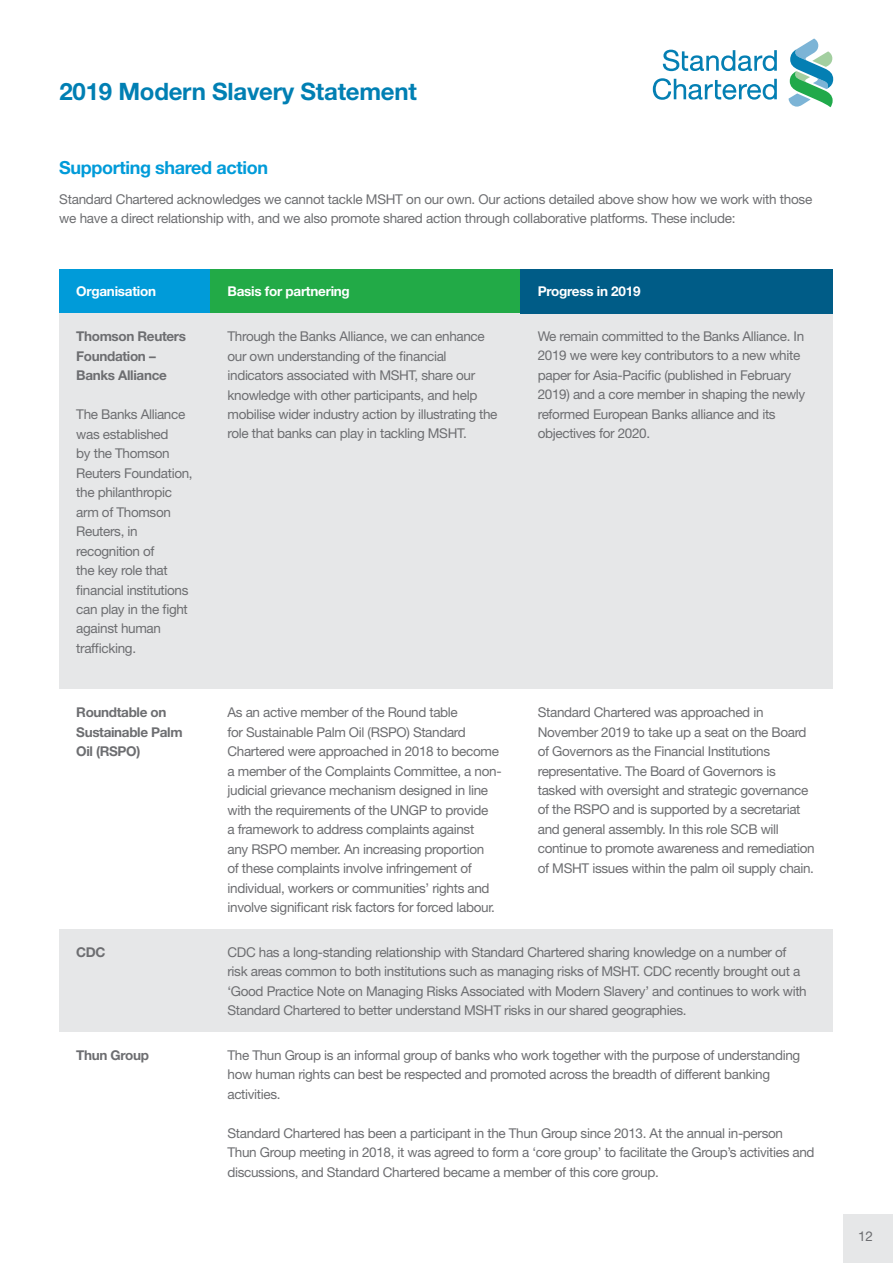
<style>
.page{position:relative;width:893px;height:1263px;background:#fff}
.page>*{position:absolute;margin:0;border:0;box-sizing:border-box;transform-origin:0 0}
.t1{font:700 24px "Helvetica Neue";letter-spacing:-.01em;color:#007fb3}
.t2{font:700 18px "Helvetica Neue";letter-spacing:-.02em;color:#009bd9}
.t3{font:13.5px/19.5px "Helvetica Neue";letter-spacing:-.025em;color:#6d6e71}
.t4{font:700 13.5px/19.5px "Helvetica Neue";letter-spacing:-.025em;color:#6d6e71}
.t5{font:700 13.5px "Helvetica Neue";letter-spacing:-.02em;color:#fff}
</style>
<div class="page">
<svg style="left:663px;top:50px;width:114px;height:21px"></svg>
<svg style="left:653px;top:78px;width:124px;height:22px"></svg>
<svg style="left:788px;top:39px;width:45px;height:68px"></svg>
<div style="left:59px;top:269px;width:151px;height:44px;background:#009bd9"></div>
<div style="left:210px;top:269px;width:311px;height:44px;background:#22aa47"></div>
<div style="left:59px;top:313px;width:151px;height:377px;background:#e6e7e8"></div>
<div style="left:210px;top:313px;width:311px;height:377px;background:#e6e7e8"></div>
<div style="left:521px;top:313px;width:312px;height:377px;background:#e6e7e8"></div>
<div style="left:210px;top:929px;width:623px;height:103px;background:#e6e7e8"></div>
<div style="left:59px;top:929px;width:151px;height:103px;background:#e6e7e8"></div>
<div style="left:844px;top:1214px;width:49px;height:49px;background:#e6e7e8"></div>
<div style="left:521px;top:269px;width:312px;height:44px;background:#005c87"></div>
<h1 class="t1" style="left:60px;top:77px;width:359px">2019 Modern Slavery Statement</h1>
<h4 class="t2" style="left:59px;top:156px;width:210px">Supporting shared action</h4>
<p class="t3" style="left:59px;top:189px;width:754px">Standard Chartered acknowledges we cannot tackle MSHT on our own. Our actions detailed above show how we work with those we have a direct relationship with, and we also promote shared action through collaborative platforms. These include:</p>
<p class="t5" style="left:76px;top:283px;width:81px">Organisation</p>
<h5 class="t4" style="left:76px;top:326px;width:111px">Thomson Reuters<br>Foundation –<br>Banks Alliance</h5>
<p class="t3" style="left:76px;top:404px;width:118px">The Banks Alliance was established<br>by the Thomson<br>Reuters Foundation, the philanthropic arm of Thomson<br>Reuters, in recognition of<br>the key role that fnancial institutions can play in the fght against human traffcking.</p>
<h5 class="t4" style="left:76px;top:702px;width:108px">Roundtable on<br>Sustainable Palm<br>Oil (RSPO)</h5>
<p class="t5" style="left:227px;top:283px;width:124px">Basis for partnering</p>
<p class="t3" style="left:227px;top:326px;width:272px">Through the Banks Alliance, we can enhance our own understanding of the fnancial indicators associated with MSHT, share our knowledge with other participants, and help mobilise wider industry action by illustrating the role that banks can play in tackling MSHT.</p>
<p class="t3" style="left:227px;top:702px;width:276px">As an active member of the Round table<br>for Sustainable Palm Oil (RSPO) Standard Chartered were approached in 2018 to become a member of the Complaints Committee, a non&shy;judicial grievance mechanism designed in line with the requirements of the UNGP to provide<br>a framework to address complaints against<br>any RSPO member. An increasing proportion<br>of these complaints involve infringement of individual, workers or communities’ rights and involve signifcant risk factors for forced labour.</p>
<p class="t5" style="left:538px;top:283px;width:104px">Progress in 2019</p>
<p class="t3" style="left:538px;top:326px;width:269px">We remain committed to the Banks Alliance. In 2019 we were key contributors to a new white paper for Asia-Pacifc (published in February 2019) and a core member in shaping the newly reformed European Banks alliance and its objectives for 2020.</p>
<p class="t3" style="left:538px;top:702px;width:278px">Standard Chartered was approached in November 2019 to take up a seat on the Board of Governors as the Financial Institutions representative. The Board of Governors is tasked with oversight and strategic governance of the RSPO and is supported by a secretariat and general assembly. In this role SCB will continue to promote awareness and remediation of MSHT issues within the palm oil supply chain.</p>
<p class="t4" style="left:76px;top:942px;width:31px">CDC</p>
<p class="t3" style="left:227px;top:942px;width:581px">CDC has a long-standing relationship with Standard Chartered sharing knowledge on a number of risk areas common to both institutions such as managing risks of MSHT. CDC recently brought out a ‘Good Practice Note on Managing Risks Associated with Modern Slavery’ and continues to work with Standard Chartered to better understand MSHT risks in our shared geographies.</p>
<p class="t4" style="left:76px;top:1045px;width:74px">Thun Group</p>
<p class="t3" style="left:227px;top:1045px;width:574px">The Thun Group is an informal group of banks who work together with the purpose of understanding how human rights can best be respected and promoted across the breadth of different banking activities.</p>
<p class="t3" style="left:227px;top:1123px;width:589px">Standard Chartered has been a participant in the Thun Group since 2013. At the annual in-person<br>Thun Group meeting in 2018, it was agreed to form a ‘core group’ to facilitate the Group’s activities and discussions, and Standard Chartered became a member of this core group.</p>
<p class="t3" style="left:858px;top:1226px;width:16px">12</p>
</div>
